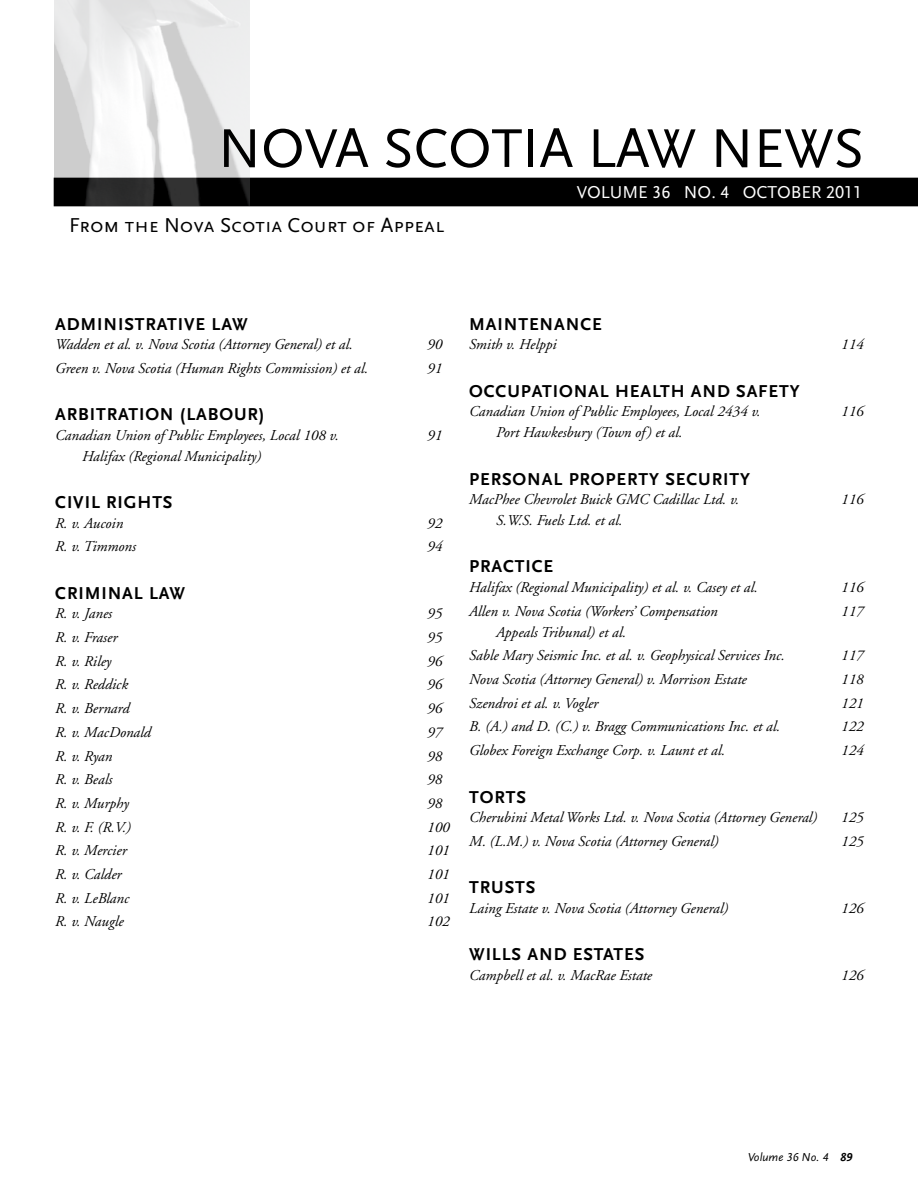
<style>
.page{position:relative;width:918px;height:1188px;background:#fff}
.page>*{position:absolute;margin:0;border:0;box-sizing:border-box;transform-origin:0 0}
.t1{font:57px "Scala Sans LF Caps";color:#000}
.t2{font:21px "Scala Sans LF Caps";color:#000}
.t3{font:700 18px "Scala Sans LF";letter-spacing:.05em;color:#000}
.t4{font:18px "Scala Sans LF Caps";color:#fff}
.t5{font:italic 15px/23.7px "Adobe Garamond";color:#000}
.t6{font:italic 12px "Scala Sans LF";color:#000}
.s1{font-weight:700}
</style>
<div class="page">
<div style="left:250px;top:178px;width:668px;height:28px;background:#000"></div>
<img style="left:54px;top:0;width:196px;height:206px">
<h1 class="t1" style="left:218px;top:117px;width:232px">NOVA SCOT</h1>
<h1 class="t1" style="left:522px;top:117px;width:343px">IA LAW NEWS</h1>
<h2 class="t2" style="left:69px;top:214px;width:376px">From the Nova Scotia Court of Appeal</h2>
<p class="t4" style="left:577px;top:182px;width:287px">Volume 36 No. 4 October 2011</p>
<p class="t3" style="left:55px;top:314px;width:194px">ADMINISTRATIVE LAW</p>
<p class="t5" style="left:55px;top:333px;width:299px">Wadden et al. v. Nova Scotia (Attorney General) et al.</p>
<p class="t5" style="left:427px;top:333px;width:16px">90</p>
<p class="t5" style="left:55px;top:357px;width:315px">Green v. Nova Scotia (Human Rights Commission) et al.</p>
<p class="t5" style="left:427px;top:357px;width:16px">91</p>
<p class="t3" style="left:55px;top:405px;width:211px">ARBITRATION (LABOUR)</p>
<p class="t5" style="left:55px;top:424px;width:285px">Canadian Union of Public Employees, Local 108 v.</p>
<p class="t5" style="left:427px;top:424px;width:16px">91</p>
<p class="t5" style="left:82px;top:445px;width:181px">Halifax (Regional Municipality)</p>
<p class="t3" style="left:55px;top:493px;width:119px">CIVIL RIGHTS</p>
<p class="t5" style="left:55px;top:512px;width:70px">R. v. Aucoin</p>
<p class="t5" style="left:427px;top:512px;width:16px">92</p>
<p class="t5" style="left:55px;top:535px;width:82px">R. v. Timmons</p>
<p class="t5" style="left:427px;top:535px;width:17px">94</p>
<p class="t3" style="left:55px;top:583px;width:131px">CRIMINAL LAW</p>
<p class="t5" style="left:55px;top:602px;width:58px">R. v. Janes</p>
<p class="t5" style="left:427px;top:602px;width:16px">95</p>
<p class="t5" style="left:55px;top:626px;width:64px">R. v. Fraser</p>
<p class="t5" style="left:427px;top:626px;width:16px">95</p>
<p class="t5" style="left:55px;top:650px;width:58px">R. v. Riley</p>
<p class="t5" style="left:427px;top:650px;width:16px">96</p>
<p class="t5" style="left:55px;top:673px;width:74px">R. v. Reddick</p>
<p class="t5" style="left:427px;top:673px;width:16px">96</p>
<p class="t5" style="left:55px;top:697px;width:76px">R. v. Bernard</p>
<p class="t5" style="left:427px;top:697px;width:16px">96</p>
<p class="t5" style="left:55px;top:721px;width:97px">R. v. MacDonald</p>
<p class="t5" style="left:427px;top:721px;width:16px">97</p>
<p class="t5" style="left:55px;top:744px;width:59px">R. v. Ryan</p>
<p class="t5" style="left:427px;top:744px;width:16px">98</p>
<p class="t5" style="left:55px;top:768px;width:59px">R. v. Beals</p>
<p class="t5" style="left:427px;top:768px;width:16px">98</p>
<p class="t5" style="left:55px;top:792px;width:75px">R. v. Murphy</p>
<p class="t5" style="left:427px;top:792px;width:16px">98</p>
<p class="t5" style="left:55px;top:816px;width:77px">R. v. F. (R.V.)</p>
<p class="t5" style="left:427px;top:816px;width:24px">100</p>
<p class="t5" style="left:55px;top:839px;width:73px">R. v. Mercier</p>
<p class="t5" style="left:427px;top:839px;width:24px">101</p>
<p class="t5" style="left:55px;top:863px;width:68px">R. v. Calder</p>
<p class="t5" style="left:427px;top:863px;width:24px">101</p>
<p class="t5" style="left:55px;top:887px;width:76px">R. v. LeBlanc</p>
<p class="t5" style="left:427px;top:887px;width:24px">101</p>
<p class="t5" style="left:55px;top:910px;width:70px">R. v. Naugle</p>
<p class="t5" style="left:427px;top:910px;width:24px">102</p>
<p class="t3" style="left:469px;top:314px;width:134px">MAINTENANCE</p>
<p class="t5" style="left:469px;top:333px;width:89px">Smith v. Helppi</p>
<p class="t5" style="left:841px;top:333px;width:24px">114</p>
<p class="t3" style="left:469px;top:381px;width:332px">OCCUPATIONAL HEALTH AND SAFETY</p>
<p class="t5" style="left:469px;top:400px;width:293px">Canadian Union of Public Employees, Local 2434 v.</p>
<p class="t5" style="left:841px;top:400px;width:24px">116</p>
<p class="t5" style="left:496px;top:421px;width:188px">Port Hawkesbury (Town of) et al.</p>
<p class="t3" style="left:469px;top:469px;width:282px">PERSONAL PROPERTY SECURITY</p>
<p class="t5" style="left:469px;top:488px;width:272px">MacPhee Chevrolet Buick GMC Cadillac Ltd. v.</p>
<p class="t5" style="left:841px;top:488px;width:24px">116</p>
<p class="t5" style="left:496px;top:509px;width:128px">S.W.S. Fuels Ltd. et al.</p>
<p class="t3" style="left:469px;top:557px;width:86px">PRACTICE</p>
<p class="t5" style="left:469px;top:576px;width:290px">Halifax (Regional Municipality) et al. v. Casey et al.</p>
<p class="t5" style="left:841px;top:576px;width:24px">116</p>
<p class="t5" style="left:469px;top:600px;width:250px">Allen v. Nova Scotia (Workers’ Compensation</p>
<p class="t5" style="left:841px;top:600px;width:24px">117</p>
<p class="t5" style="left:469px;top:621px;width:317px;text-indent:27px">Appeals Tribunal) et al.<br>Sable Mary Seismic Inc. et al. v. Geophysical Services Inc.</p>
<p class="t5" style="left:841px;top:644px;width:24px">117</p>
<p class="t5" style="left:469px;top:668px;width:279px">Nova Scotia (Attorney General) v. Morrison Estate</p>
<p class="t5" style="left:841px;top:668px;width:24px">118</p>
<p class="t5" style="left:469px;top:692px;width:131px">Szendroi et al. v. Vogler</p>
<p class="t5" style="left:841px;top:692px;width:24px">121</p>
<p class="t5" style="left:469px;top:715px;width:313px">B. (A.) and D. (C.) v. Bragg Communications Inc. et al.</p>
<p class="t5" style="left:841px;top:715px;width:24px">122</p>
<p class="t5" style="left:469px;top:739px;width:257px">Globex Foreign Exchange Corp. v. Launt et al.</p>
<p class="t5" style="left:841px;top:739px;width:24px">124</p>
<p class="t3" style="left:469px;top:787px;width:58px">TORTS</p>
<p class="t5" style="left:469px;top:806px;width:349px">Cherubini Metal Works Ltd. v. Nova Scotia (Attorney General)</p>
<p class="t5" style="left:841px;top:806px;width:24px">125</p>
<p class="t5" style="left:469px;top:830px;width:251px">M. (L.M.) v. Nova Scotia (Attorney General)</p>
<p class="t5" style="left:841px;top:830px;width:24px">125</p>
<p class="t3" style="left:469px;top:878px;width:68px">TRUSTS</p>
<p class="t5" style="left:469px;top:897px;width:260px">Laing Estate v. Nova Scotia (Attorney General)</p>
<p class="t5" style="left:841px;top:897px;width:24px">126</p>
<p class="t3" style="left:469px;top:945px;width:177px">WILLS AND ESTATES</p>
<p class="t5" style="left:469px;top:963px;width:184px">Campbell et al. v. MacRae Estate</p>
<p class="t5" style="left:841px;top:963px;width:24px">126</p>
<p class="t6" style="left:748px;top:1150px;width:106px">Volume 36 No. 4 <span class="s1">89</span></p>
</div>
